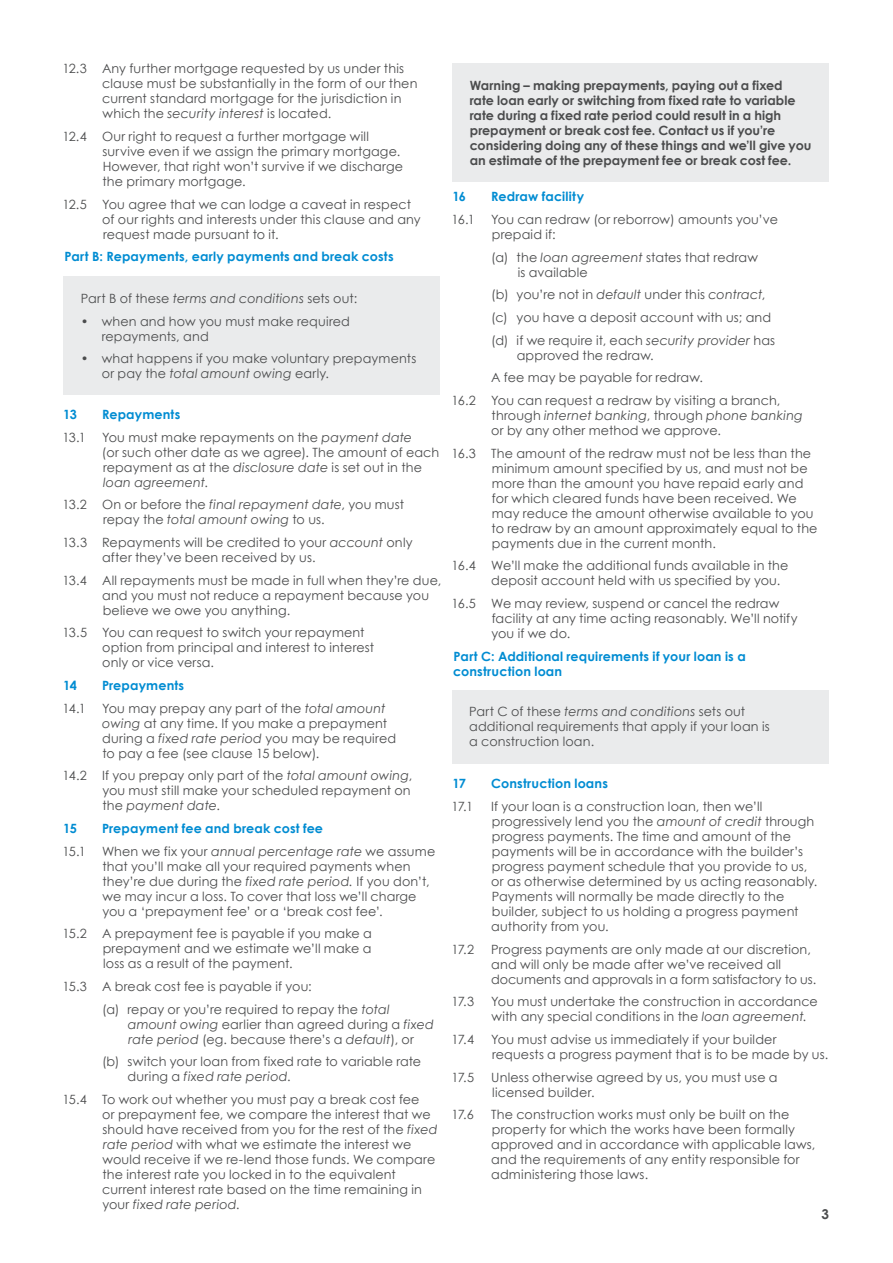
<style>
.page{position:relative;width:893px;height:1263px;background:#fff}
.page>*{position:absolute;margin:0;border:0;box-sizing:border-box;transform-origin:0 0}
.t1{font:700 13.5px "Century Gothic";color:#4b4c4d}
.ProperBody{font:12.75px/15px "Century Gothic";letter-spacing:.01em;color:#4b4c4d}
.ProperBody-2{font:700 12.75px/15px "Century Gothic";color:#4b4c4d}
.Proper_Header_2{font:700 12.75px/15px "Century Gothic";letter-spacing:.015em;color:#008cd2}
.ProperBody-3{font:700 12.75px "Century Gothic";letter-spacing:.01em;color:#008cd2}
.s1{font-style:italic}
</style>
<div class="page">
<div style="left:453px;top:63px;width:376px;height:119px;background:#eaebec"></div>
<div style="left:64px;top:276px;width:376px;height:119px;background:#eaebec"></div>
<div style="left:452px;top:690px;width:376px;height:73px;background:#eaebec"></div>
<p class="ProperBody" style="left:102px;top:61px;width:317px;text-indent:-40px">12.3 Any further mortgage requested by us under this clause must be substantially in the form of our then current standard mortgage for the jurisdiction in which the <span class="s1">security interest</span> is located.</p>
<p class="ProperBody" style="left:102px;top:129px;width:302px;text-indent:-40px">12.4 Our right to request a further mortgage will survive even if we assign the primary mortgage.<br>However, that right won’t survive if we discharge the primary mortgage.</p>
<p class="ProperBody" style="left:102px;top:196px;width:320px;text-indent:-40px">12.5 You agree that we can lodge a caveat in respect of our rights and interests under this clause and any request made pursuant to it.</p>
<p class="Proper_Header_2" style="left:65px;top:249px;width:331px">Part B: Repayments, early payments and break costs</p>
<p class="ProperBody" style="left:81px;top:291px;width:278px">Part B of these <span class="s1">terms and conditions</span> sets out:</p>
<p class="ProperBody" style="left:102px;top:313px;width:250px;text-indent:-21px">• when and how you must make required repayments, and</p>
<p class="ProperBody" style="left:102px;top:351px;width:316px;text-indent:-21px">• what happens if you make voluntary prepayments or pay the <span class="s1">total amount owing</span> early.</p>
<p class="Proper_Header_2" style="left:63px;top:406px;width:15px">13</p>
<p class="Proper_Header_2" style="left:102px;top:406px;width:80px">Repayments</p>
<p class="ProperBody" style="left:63px;top:429px;width:25px">13.1</p>
<p class="ProperBody" style="left:102px;top:429px;width:339px">You must make repayments on the <span class="s1">payment date<br></span>(or such other date as we agree). The amount of each repayment as at the <span class="s1">disclosure date</span> is set out in the <span class="s1">loan agreement</span>.</p>
<p class="ProperBody" style="left:103px;top:497px;width:303px;text-indent:-41px">13.2 On or before the <span class="s1">final repayment date</span>, you must repay the <span class="s1">total amount owing</span> to us.</p>
<p class="ProperBody" style="left:102px;top:535px;width:312px;text-indent:-40px">13.3 Repayments will be credited to your <span class="s1">account</span> only after they’ve been received by us.</p>
<p class="ProperBody" style="left:102px;top:572px;width:341px;text-indent:-40px">13.4 All repayments must be made in full when they’re due, and you must not reduce a repayment because you believe we owe you anything.</p>
<p class="ProperBody" style="left:102px;top:625px;width:274px;text-indent:-40px">13.5 You can request to switch your repayment option from principal and interest to interest only or vice versa.</p>
<p class="Proper_Header_2" style="left:63px;top:677px;width:15px">14</p>
<p class="Proper_Header_2" style="left:102px;top:677px;width:84px">Prepayments</p>
<p class="ProperBody" style="left:63px;top:700px;width:25px">14.1</p>
<p class="ProperBody" style="left:102px;top:700px;width:296px">You may prepay any part of the <span class="s1">total amount owing</span> at any time. If you make a prepayment during a <span class="s1">fixed rate period</span> you may be required to pay a fee (see clause 15 below).</p>
<p class="ProperBody" style="left:102px;top:768px;width:311px;text-align:justify;text-indent:-40px">14.2 If you prepay only part of the <span class="s1">total amount owing</span>, you must still make your scheduled repayment on the <span class="s1">payment date</span>.</p>
<p class="ProperBody-3" style="left:63px;top:819px;width:15px">15</p>
<p class="ProperBody-3" style="left:102px;top:819px;width:223px">Prepayment fee and break cost fee</p>
<p class="ProperBody" style="left:63px;top:843px;width:25px">15.1</p>
<p class="ProperBody" style="left:102px;top:843px;width:335px">When we fix your <span class="s1">annual percentage rate</span> we assume that you’ll make all your required payments when they’re due during the <span class="s1">fixed rate period.</span> If you don’t, we may incur a loss. To cover that loss we’ll charge you a ‘prepayment fee’ or a ‘break cost fee’.</p>
<p class="ProperBody" style="left:103px;top:926px;width:271px;text-align:justify;text-indent:-40px">15.2 A prepayment fee is payable if you make a prepayment and we estimate we’ll make a loss as a result of the payment.</p>
<p class="ProperBody" style="left:63px;top:978px;width:251px">15.3 A break cost fee is payable if you:</p>
<p class="ProperBody" style="left:128px;top:1001px;width:308px;text-indent:-26px">(a) repay or you’re required to repay the <span class="s1">total amount owing</span> earlier than agreed during a <span class="s1">fixed rate period</span> (eg. because there’s a <span class="s1">default</span>), or</p>
<p class="ProperBody" style="left:128px;top:1054px;width:295px;text-indent:-26px">(b) switch your loan from fixed rate to variable rate during a <span class="s1">fixed rate period</span>.</p>
<p class="ProperBody" style="left:102px;top:1091px;width:337px;text-indent:-40px">15.4 To work out whether you must pay a break cost fee<br>or prepayment fee, we compare the interest that we should have received from you for the rest of the <span class="s1">fixed rate period</span> with what we estimate the interest we would receive if we re-lend those funds. We compare the interest rate you locked in to the equivalent current interest rate based on the time remaining in your <span class="s1">fixed rate period.</span></p>
<p class="ProperBody-2" style="left:470px;top:77px;width:343px">Warning – making prepayments, paying out a fixed<br>rate loan early or switching from fixed rate to variable rate during a fixed rate period could result in a high prepayment or break cost fee. Contact us if you’re considering doing any of these things and we’ll give you an estimate of the prepayment fee or break cost fee.</p>
<p class="Proper_Header_2" style="left:452px;top:189px;width:15px">16</p>
<p class="Proper_Header_2" style="left:491px;top:189px;width:94px">Redraw facility</p>
<p class="ProperBody" style="left:452px;top:212px;width:25px">16.1</p>
<p class="ProperBody" style="left:491px;top:212px;width:288px">You can redraw (or reborrow) amounts you’ve prepaid if:</p>
<p class="ProperBody" style="left:518px;top:249px;width:242px;text-indent:-27px">(a) the <span class="s1">loan agreement</span> states that redraw is available</p>
<p class="ProperBody" style="left:491px;top:287px;width:276px">(b) you’re not in <span class="s1">default</span> under this <span class="s1">contract</span>,</p>
<p class="ProperBody" style="left:491px;top:310px;width:282px">(c) you have a deposit account with us; and</p>
<p class="ProperBody" style="left:517px;top:332px;width:260px;text-indent:-26px">(d) if we require it, each <span class="s1">security provider</span> has approved the redraw.</p>
<p class="ProperBody" style="left:491px;top:370px;width:213px">A fee may be payable for redraw.</p>
<p class="ProperBody" style="left:491px;top:393px;width:313px;text-indent:-40px">16.2 You can request a redraw by visiting a branch, through <span class="s1">internet banking</span>, through <span class="s1">phone banking </span>or by any other method we approve.</p>
<p class="ProperBody" style="left:492px;top:445px;width:327px;text-indent:-40px">16.3 The amount of the redraw must not be less than the minimum amount specified by us, and must not be more than the amount you have repaid early and for which cleared funds have been received. We may reduce the amount otherwise available to you to redraw by an amount approximately equal to the payments due in the current month.</p>
<p class="ProperBody" style="left:491px;top:558px;width:299px;text-indent:-40px">16.4 We’ll make the additional funds available in the deposit account held with us specified by you.</p>
<p class="ProperBody" style="left:491px;top:596px;width:308px;text-indent:-40px">16.5 We may review, suspend or cancel the redraw facility at any time acting reasonably. We’ll notify you if we do.</p>
<p class="Proper_Header_2" style="left:453px;top:648px;width:294px">Part C: Additional requirements if your loan is a construction loan</p>
<p class="ProperBody" style="left:469px;top:704px;width:302px">Part C of these <span class="s1">terms and conditions</span> sets out additional requirements that apply if your loan is a construction loan.</p>
<p class="Proper_Header_2" style="left:452px;top:775px;width:15px">17</p>
<p class="Proper_Header_2" style="left:491px;top:775px;width:118px">Construction loans</p>
<p class="ProperBody" style="left:452px;top:798px;width:23px">17.1</p>
<p class="ProperBody" style="left:491px;top:798px;width:328px">If your loan is a construction loan, then we’ll progressively lend you the <span class="s1">amount of credit</span> through progress payments. The time and amount of the payments will be in accordance with the builder’s progress payment schedule that you provide to us, or as otherwise determined by us acting reasonably.<br>Payments will normally be made directly to the builder, subject to us holding a progress payment authority from you.</p>
<p class="ProperBody" style="left:452px;top:941px;width:24px">17.2</p>
<p class="ProperBody" style="left:491px;top:941px;width:327px">Progress payments are only made at our discretion, and will only be made after we’ve received all documents and approvals in a form satisfactory to us.</p>
<p class="ProperBody" style="left:452px;top:994px;width:24px">17.3</p>
<p class="ProperBody" style="left:491px;top:994px;width:328px">You must undertake the construction in accordance with any special conditions in the <span class="s1">loan agreement.</span></p>
<p class="ProperBody" style="left:452px;top:1031px;width:24px">17.4</p>
<p class="ProperBody" style="left:491px;top:1031px;width:339px">You must advise us immediately if your builder requests a progress payment that is to be made by us.</p>
<p class="ProperBody" style="left:452px;top:1069px;width:24px">17.5</p>
<p class="ProperBody" style="left:491px;top:1069px;width:288px">Unless otherwise agreed by us, you must use a licensed builder.</p>
<p class="ProperBody" style="left:452px;top:1107px;width:24px">17.6</p>
<p class="ProperBody" style="left:491px;top:1107px;width:326px">The construction works must only be built on the property for which the works have been formally approved and in accordance with applicable laws, and the requirements of any entity responsible for administering those laws.</p>
<p class="t1" style="left:822px;top:1204px;width:9px">3</p>
</div>
